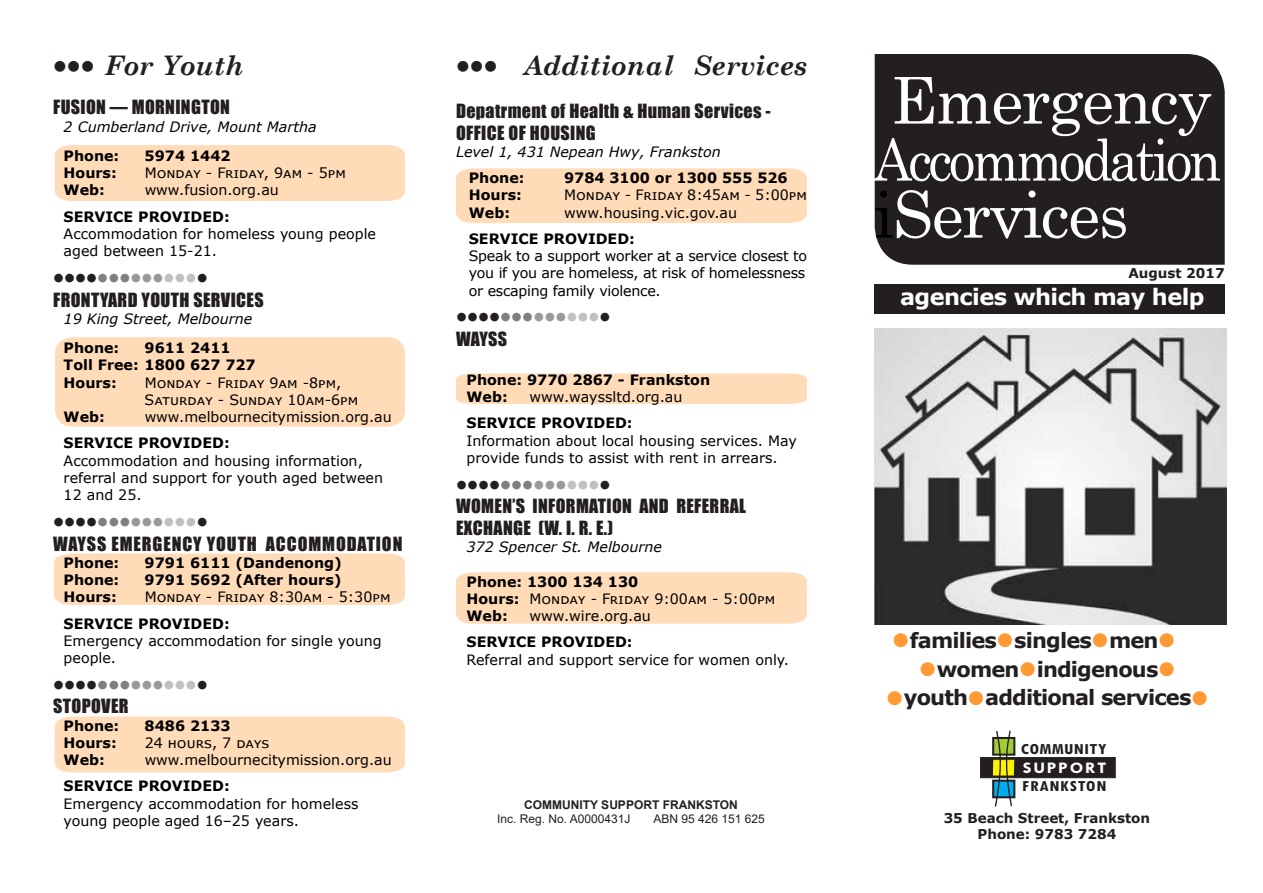
<style>
.page{position:relative;width:1263px;height:893px;background:#fff}
.page>*{position:absolute;margin:0;border:0;box-sizing:border-box;transform-origin:0 0}
.t1{font:64.5px "Century Schoolbook";letter-spacing:-.025em;color:#fff}
.t2{font:57.75px "Century Schoolbook";letter-spacing:-.06em;color:#fff;scale:.91 1}
.Body_Text_2{font:italic 700 27px "Century Schoolbook";color:#231f20}
.heading_1{font:24px "Symbol";color:#231f20}
.t3{font:700 22.5px "Verdana";letter-spacing:-.025em;color:#fff}
.t4{font:700 21px "Verdana";letter-spacing:-.04em;color:#231f20}
.heading_1-2{font:18px/21.6px "Impact";letter-spacing:.02em;color:#231f20}
.heading_1-3{font:18px "Impact";letter-spacing:.05em;color:#231f20}
.t5{font:700 condensed 16.2px/18.3px "Tw Cen";letter-spacing:.02em;color:#231f20;text-align:justify;scale:1.14 1}
.heading_1-4{font:14.25px/17.2px "Verdana";color:#000}
.heading_7{font:700 14.25px "Verdana";color:#000}
.Body_Text_Indent{font:14.25px/17.2px "Verdana";color:#000}
.heading_1-5{font:14.25px/17.2px "Verdana";letter-spacing:-.02em;color:#000}
.heading_1-6{font:700 14.25px "Verdana";color:#000}
.Body_Text_Indent-2{font:italic 14.25px "Verdana";color:#000}
.heading_7-2{font:italic 14.25px "Verdana";color:#000}
.style43{font:700 13.5px "Verdana";color:#231f20}
.t6{font:12px "Arial";color:#231f20}
.t7{font:700 12px "Arial";color:#231f20}
.s1{color:#808080}
.s2{color:#999}
.s3{color:#c0c0c0}
.s4{font-weight:700}
.s5{color:#000}
.s6{color:#f93}
.s7{font-stretch:normal;color:#fff}
</style>
<div class="page">
<div style="left:456px;top:373px;width:351px;height:31px;background:#ffdbb8"></div>
<div style="left:456px;top:168px;width:351px;height:55px;background:#ffdbb8"></div>
<div style="left:875px;top:54px;width:350px;height:211px;background:#231f20"></div>
<div style="left:874px;top:284px;width:351px;height:29px;background:#231f20"></div>
<div style="left:456px;top:572px;width:351px;height:52px;background:#ffdbb8"></div>
<div style="left:54px;top:553px;width:351px;height:52px;background:#ffdbb8"></div>
<div style="left:55px;top:716px;width:350px;height:56px;background:#ffdbb8"></div>
<div style="left:55px;top:337px;width:350px;height:90px;background:#ffdbb8;border-radius:17px"></div>
<div style="left:55px;top:145px;width:350px;height:56px;background:#ffdbb8"></div>
<div style="left:980px;top:757px;width:135px;height:21px;background:#231f20"></div>
<svg style="left:986px;top:730px;width:121px;height:77px"></svg>
<img style="left:875px;top:328px;width:352px;height:296px">
<p class="Body_Text_2" style="left:456px;top:44px;width:352px">••• Additional Services</p>
<p class="heading_1-2" style="left:456px;top:100px;width:316px">Depatrment of Health &amp; Human Services -<br>OFFICE OF HOUSING</p>
<p class="Body_Text_Indent-2" style="left:456px;top:142px;width:266px">Level 1, 431 Nepean Hwy, Frankston</p>
<p class="heading_7" style="left:469px;top:168px;width:57px">Phone:</p>
<p class="heading_7" style="left:564px;top:168px;width:225px">9784 3100 or 1300 555 526</p>
<p class="heading_7" style="left:469px;top:185px;width:55px">Hours:</p>
<p class="heading_1-4" style="left:564px;top:186px;width:244px">Monday - Friday 8:45am - 5:00pm</p>
<p class="heading_7" style="left:469px;top:202px;width:43px">Web:</p>
<p class="heading_1-4" style="left:564px;top:204px;width:175px">www.housing.vic.gov.au</p>
<p class="heading_7" style="left:469px;top:229px;width:168px">SERVICE PROVIDED:</p>
<p class="heading_1-5" style="left:469px;top:247px;width:340px">Speak to a support worker at a service closest to you if you are homeless, at risk of homelessness or escaping family violence.</p>
<p class="heading_1" style="left:456px;top:300px;width:156px">••••<span class="s1">•••</span><span class="s2">•••</span><span class="s3">•••</span>•</p>
<p class="heading_1-2" style="left:456px;top:328px;width:53px">WAYSS</p>
<p class="heading_7" style="left:467px;top:370px;width:245px">Phone: 9770 2867 - Frankston</p>
<p class="heading_7" style="left:467px;top:387px;width:43px">Web:</p>
<p class="heading_1-4" style="left:530px;top:388px;width:154px">www.wayssltd.org.au</p>
<p class="heading_1-6" style="left:467px;top:413px;width:168px">SERVICE PROVIDED:</p>
<p class="heading_1-4" style="left:467px;top:432px;width:332px">Information about local housing services. May provide funds to assist with rent in arrears.</p>
<p class="heading_1" style="left:456px;top:468px;width:156px">••••<span class="s1">•••</span><span class="s2">•••</span><span class="s3">•••</span>•</p>
<p class="heading_1-2" style="left:456px;top:495px;width:291px">WOMEN’S INFORMATION AND REFERRAL<br>EXCHANGE (W. I. R. E.)</p>
<p class="Body_Text_Indent-2" style="left:467px;top:537px;width:197px">372 Spencer St. Melbourne</p>
<p class="heading_1-4" style="left:467px;top:573px;width:310px"><span class="s4">Phone: 1300 134 130<br>Hours:</span> Monday - Friday 9:00am - 5:00pm</p>
<p class="heading_7" style="left:467px;top:606px;width:43px">Web:</p>
<p class="heading_1-4" style="left:530px;top:607px;width:123px">www.wire.org.au</p>
<p class="heading_1-6" style="left:467px;top:632px;width:168px">SERVICE PROVIDED:</p>
<p class="heading_1-4" style="left:467px;top:651px;width:324px">Referral and support service for women only.</p>
<p class="Body_Text_2" style="left:53px;top:44px;width:192px">••• For Youth</p>
<p class="heading_1-2" style="left:53px;top:96px;width:178px">FUSION — MORNINGTON</p>
<p class="Body_Text_Indent-2" style="left:64px;top:117px;width:254px">2 Cumberland Drive, Mount Martha</p>
<p class="heading_7" style="left:64px;top:146px;width:57px">Phone:</p>
<p class="heading_7" style="left:145px;top:146px;width:87px">5974 1442</p>
<p class="heading_7" style="left:64px;top:163px;width:55px">Hours:</p>
<p class="heading_1-4" style="left:145px;top:164px;width:203px">Monday - Friday, 9am - 5pm</p>
<p class="heading_7" style="left:64px;top:180px;width:43px">Web:</p>
<p class="heading_1-4" style="left:145px;top:181px;width:136px">www.fusion.org.au</p>
<p class="heading_1-6" style="left:64px;top:206px;width:168px">SERVICE PROVIDED:</p>
<p class="Body_Text_Indent" style="left:64px;top:225px;width:314px">Accommodation for homeless young people aged between 15-21.</p>
<p class="heading_1" style="left:53px;top:261px;width:156px">••••<span class="s1">•••</span><span class="s2">•••</span><span class="s3">•••</span>•</p>
<p class="heading_1-2" style="left:53px;top:288px;width:212px">FRONTYARD YOUTH SERVICES</p>
<p class="heading_7-2" style="left:64px;top:309px;width:190px">19 King Street, Melbourne</p>
<p class="heading_7" style="left:64px;top:338px;width:57px">Phone:</p>
<p class="heading_7" style="left:145px;top:338px;width:87px">9611 2411</p>
<p class="heading_7" style="left:64px;top:355px;width:194px">Toll Free: 1800 627 727</p>
<p class="heading_7" style="left:64px;top:372px;width:55px">Hours:</p>
<p class="heading_1-4" style="left:145px;top:374px;width:215px">Monday - Friday 9am -8pm,<br>Saturday - Sunday 10am-6pm</p>
<p class="heading_7" style="left:64px;top:407px;width:43px">Web:</p>
<p class="heading_1-4" style="left:145px;top:408px;width:249px">www.melbournecitymission.org.au</p>
<p class="heading_1-6" style="left:64px;top:433px;width:168px">SERVICE PROVIDED:</p>
<p class="heading_1-4" style="left:64px;top:452px;width:321px">Accommodation and housing information, referral and support for youth aged between<br>12 and 25.</p>
<p class="heading_1" style="left:53px;top:505px;width:156px">••••<span class="s1">•••</span><span class="s2">•••</span><span class="s3">•••</span>•</p>
<p class="heading_1-3" style="left:53px;top:529px;width:351px">WAYSS EMERGENCY YOUTH ACCOMMODATION</p>
<p class="heading_7" style="left:64px;top:552px;width:57px">Phone:</p>
<p class="heading_7" style="left:145px;top:552px;width:199px">9791 6111 (Dandenong)</p>
<p class="heading_7" style="left:64px;top:570px;width:57px">Phone:</p>
<p class="heading_7" style="left:145px;top:570px;width:198px">9791 5692 (After hours)</p>
<p class="heading_7" style="left:64px;top:587px;width:55px">Hours:</p>
<p class="heading_1-4" style="left:145px;top:588px;width:247px">Monday - Friday 8:30am - 5:30pm</p>
<p class="heading_1-6" style="left:64px;top:613px;width:168px">SERVICE PROVIDED:</p>
<p class="Body_Text_Indent" style="left:64px;top:632px;width:320px">Emergency accommodation for single young people.</p>
<p class="heading_1" style="left:53px;top:668px;width:156px">••••<span class="s1">•••</span><span class="s2">•••</span><span class="s3">•••</span>•</p>
<p class="heading_1-2" style="left:53px;top:695px;width:77px">STOPOVER</p>
<p class="heading_7" style="left:64px;top:715px;width:57px">Phone:</p>
<p class="heading_7" style="left:145px;top:715px;width:87px">8486 2133</p>
<p class="heading_7" style="left:64px;top:733px;width:55px">Hours:</p>
<p class="heading_1-4" style="left:145px;top:734px;width:126px">24 hours, 7 days</p>
<p class="heading_7" style="left:64px;top:750px;width:43px">Web:</p>
<p class="heading_1-4" style="left:145px;top:751px;width:249px">www.melbournecitymission.org.au</p>
<p class="heading_1-6" style="left:64px;top:776px;width:168px">SERVICE PROVIDED:</p>
<p class="Body_Text_Indent" style="left:64px;top:795px;width:296px">Emergency accommodation for homeless young people aged 16–25 years.</p>
<p class="t7" style="left:524px;top:796px;width:215px">COMMUNITY SUPPORT FRANKSTON</p>
<p class="t1" style="left:890px;top:46px;width:323px">Emergency</p>
<p class="t2" style="left:874px;top:111px;width:383px">Accommodation</p>
<p class="t1" style="left:874px;top:160px;width:256px"><span class="s5">i</span>Services</p>
<p class="style43" style="left:1128px;top:264px;width:98px">August 2017</p>
<p class="t3" style="left:900px;top:281px;width:306px">agencies which may help</p>
<p class="t4" style="left:892px;top:625px;width:285px"><span class="s6">●</span>families<span class="s6">●</span>singles<span class="s6">●</span>men<span class="s6">●</span></p>
<p class="t4" style="left:919px;top:654px;width:258px"><span class="s6">●</span>women<span class="s6">●</span>indigenous<span class="s6">●</span></p>
<p class="t4" style="left:886px;top:683px;width:324px"><span class="s6">●</span>youth<span class="s6">●</span>additional services<span class="s6">●</span></p>
<p class="t5" style="left:1021px;top:740px;width:77px">COMMUNITY <span class="s7">SUPPORT </span>FRANKSTON</p>
<p class="t6" style="left:497px;top:811px;width:135px">Inc. Reg. No. A0000431J</p>
<p class="t6" style="left:653px;top:811px;width:113px">ABN 95 426 151 625</p>
<p class="style43" style="left:944px;top:808px;width:208px">35 Beach Street, Frankston</p>
<p class="style43" style="left:977px;top:824px;width:140px">Phone: 9783 7284</p>
</div>
